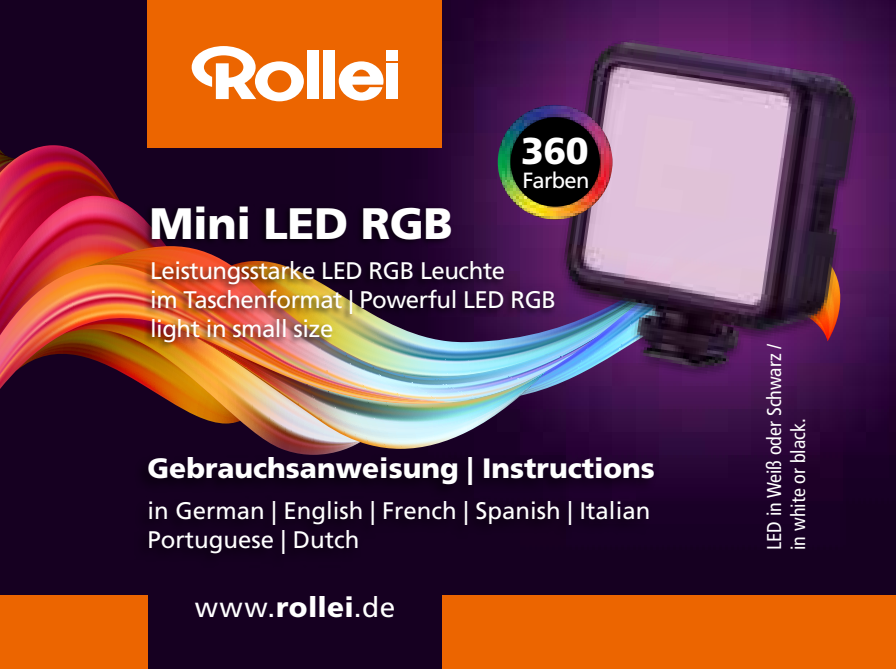
<style>
.page{position:relative;width:896px;height:669px;background:#160021}
.page>*{position:absolute;margin:0;border:0;box-sizing:border-box;transform-origin:0 0}
.t1{font:900 44px "Frutiger LT";letter-spacing:-.01em;color:#fff}
.t2{font:900 37.2px "Frutiger LT";color:#fff}
.t3{font:900 28px "Frutiger LT";color:#fff}
.t4{font:28px "Frutiger LT";color:#fff}
.t5{font:24px/28.8px "Frutiger LT";letter-spacing:-.02em;color:#fff}
.t6{font:24px/28.8px "Frutiger LT";color:#fff}
.t7{font:22px "Frutiger LT";letter-spacing:-.035em;color:#fff}
.t8{font:condensed 20px/24px "Frutiger LT";color:#fff}
.s1{font-weight:900}
</style>
<div class="page">
<img style="left:197px;top:0;width:699px;height:498px">
<div style="left:147px;top:0;width:295px;height:147px;background:#ec6500"></div>
<div style="left:0;top:595px;width:147px;height:74px;background:#ec6500"></div>
<div style="left:442px;top:595px;width:454px;height:74px;background:#ec6500"></div>
<svg style="left:339px;top:61px;width:44px;height:40px"></svg>
<div style="left:307px;top:51px;width:12px;height:48px;background:#fff"></div>
<div style="left:323px;top:51px;width:12px;height:48px;background:#fff"></div>
<div style="left:387px;top:51px;width:11px;height:10px;background:#fff"></div>
<div style="left:387px;top:63px;width:11px;height:36px;background:#fff"></div>
<svg style="left:192px;top:46px;width:112px;height:55px"></svg>
<svg style="left:197px;top:449px;width:167px;height:5px"></svg>
<svg style="left:0;top:145px;width:117px;height:51px"></svg>
<svg style="left:0;top:196px;width:334px;height:69px"></svg>
<img style="left:188px;top:348px;width:359px;height:101px">
<img style="left:0;top:265px;width:459px;height:147px">
<div style="left:144px;top:204px;width:412px;height:144px;background:#000;opacity:.6"></div>
<img style="left:528px;top:14px;width:359px;height:394px">
<div style="left:134px;top:454px;width:523px;height:114px;background:#150020"></div>
<img style="left:498px;top:105px;width:114px;height:115px">
<h2 class="t2" style="left:521px;top:129px;width:69px">360</h2>
<p class="t7" style="left:522px;top:168px;width:69px">Farben</p>
<h1 class="t1" style="left:150px;top:197px;width:305px">Mini LED RGB</h1>
<p class="t5" style="left:150px;top:256px;width:408px">Leistungsstarke LED RGB Leuchte<br>im Taschenformat | Powerful LED RGB light in small size</p>
<p class="t3" style="left:147px;top:452px;width:509px">Gebrauchsanweisung | Instructions</p>
<p class="t6" style="left:147px;top:497px;width:504px">in German | English | French | Spanish | Italian<br>Portuguese | Dutch</p>
<p class="t4" style="left:195px;top:591px;width:202px">www.<span class="s1">rollei</span>.de</p>
<p class="t8" style="left:762px;top:550px;width:208px;rotate:-90deg">LED in Weiß oder Schwarz / in white or black.</p>
</div>
